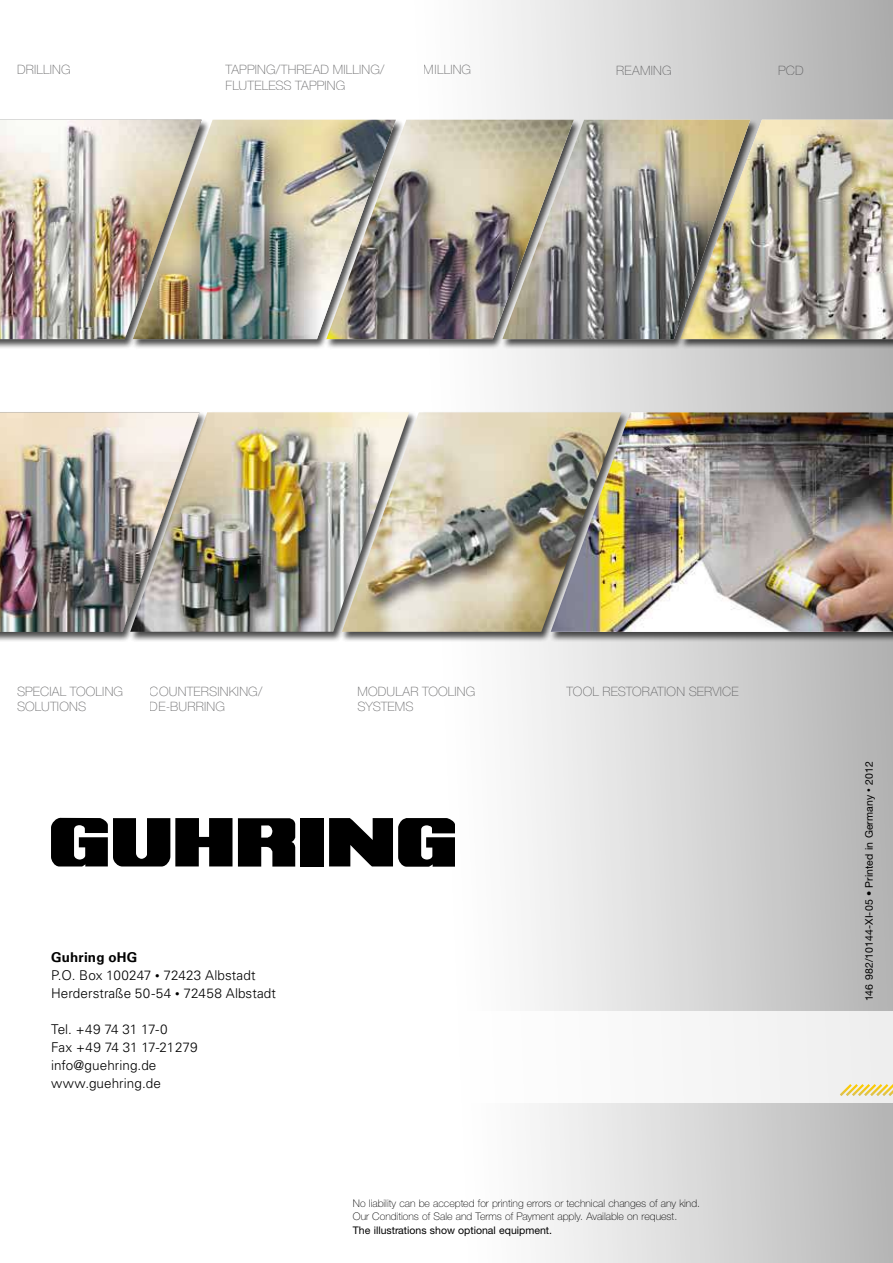
<style>
.page{position:relative;width:893px;height:1263px;background:#fff}
.page>*{position:absolute;margin:0;border:0;box-sizing:border-box;transform-origin:0 0}
.t1{font:300 13.5px/18px "Univers LT";letter-spacing:.005em;color:#000}
.t2{font:100 12.9px/15.5px "Helvetica Neue LTW1 G";letter-spacing:.015em;color:#4b4b4d}
.t3{font:100 10.5px/13.5px "Helvetica Neue LTW1 G";color:#000}
.t4{font:10.5px "Helvetica Neue LTW1 G";color:#000}
.s1{font-weight:700}
.s2{font-size:9px}
.s3{font-size:7.5px}
</style>
<div class="page">
<svg style="left:492px;top:0;width:401px;height:1263px"></svg>
<div style="left:0;top:1011px;width:893px;height:92px;background:#fff"></div>
<svg style="left:837px;top:1082px;width:56px;height:16px"></svg>
<div style="left:128px;top:411px;width:290px;height:231px;background:#000;opacity:.7"></div>
<img style="left:208px;top:412px;width:132px;height:220px">
<div style="left:678px;top:119px;width:215px;height:230px;background:#000;opacity:.7"></div>
<img style="left:759px;top:120px;width:134px;height:219px">
<div style="left:549px;top:411px;width:344px;height:231px;background:#000;opacity:.7"></div>
<img style="left:630px;top:412px;width:263px;height:220px">
<div style="left:0;top:119px;width:210px;height:230px;background:#000;opacity:.7"></div>
<img style="left:0;top:120px;width:131px;height:219px">
<div style="left:0;top:412px;width:208px;height:230px;background:#000;opacity:.7"></div>
<img style="left:0;top:412px;width:199px;height:220px">
<div style="left:501px;top:119px;width:258px;height:230px;background:#000;opacity:.7"></div>
<img style="left:582px;top:120px;width:168px;height:219px">
<div style="left:325px;top:119px;width:257px;height:230px;background:#000;opacity:.7"></div>
<img style="left:404px;top:120px;width:170px;height:219px">
<div style="left:131px;top:119px;width:273px;height:230px;background:#000;opacity:.7"></div>
<img style="left:133px;top:120px;width:263px;height:219px">
<div style="left:340px;top:411px;width:290px;height:231px;background:#000;opacity:.7"></div>
<img style="left:342px;top:412px;width:279px;height:220px">
<svg style="left:51px;top:818px;width:181px;height:48px"></svg>
<div style="left:300px;top:818px;width:24px;height:48px;background:#000"></div>
<svg style="left:329px;top:818px;width:126px;height:49px"></svg>
<svg style="left:238px;top:818px;width:57px;height:48px;background:#212121"></svg>
<p class="t2" style="left:17px;top:62px;width:55px">DRILLING</p>
<p class="t2" style="left:226px;top:62px;width:160px">TAPPING/THREAD MILLING/</p>
<p class="t2" style="left:616px;top:62px;width:57px">REAMING</p>
<p class="t2" style="left:778px;top:62px;width:27px">PCD</p>
<p class="t2" style="left:226px;top:77px;width:121px">FLUTELESS TAPPING</p>
<p class="t2" style="left:424px;top:62px;width:49px">MILLING</p>
<p class="t2" style="left:17px;top:684px;width:108px">SPECIAL TOOLING<br>SOLUTIONS</p>
<p class="t2" style="left:150px;top:684px;width:114px">COUNTERSINKING/<br>DE-BURRING</p>
<p class="t2" style="left:357px;top:684px;width:120px">MODULAR TOOLING<br>SYSTEMS</p>
<p class="t2" style="left:567px;top:684px;width:174px">TOOL RESTORATION SERVICE</p>
<p class="t1" style="left:51px;top:948px;width:227px"><span class="s1">Guhring oHG<br></span>P.O. Box 100247 <span class="s2">•</span> 72423 Albstadt<br>Herderstraße 50-54 <span class="s2">•</span> 72458 Albstadt</p>
<p class="t1" style="left:51px;top:1020px;width:148px">Tel. +49 74 31 17-0<br>Fax +49 74 31 17-21279 info@guehring.de www.guehring.de</p>
<p class="t3" style="left:353px;top:1196px;width:349px">NO LIABILITY CAN BE ACCEPTED FOR PRINTING ERRORS OR TECHNICAL CHANGES OF ANY KIND.<br>OUR CONDITIONS OF SALE AND TERMS OF PAYMENT APPLY. AVAILABLE ON REQUEST.</p>
<p class="t4" style="left:353px;top:1223px;width:201px">The illustrations show optional equipment.</p>
<p class="t4" style="left:863px;top:1001px;width:242px;rotate:-90deg">146 982/10144-XI-05 • Printed in Germany <span class="s3">•</span> 2012</p>
</div>
